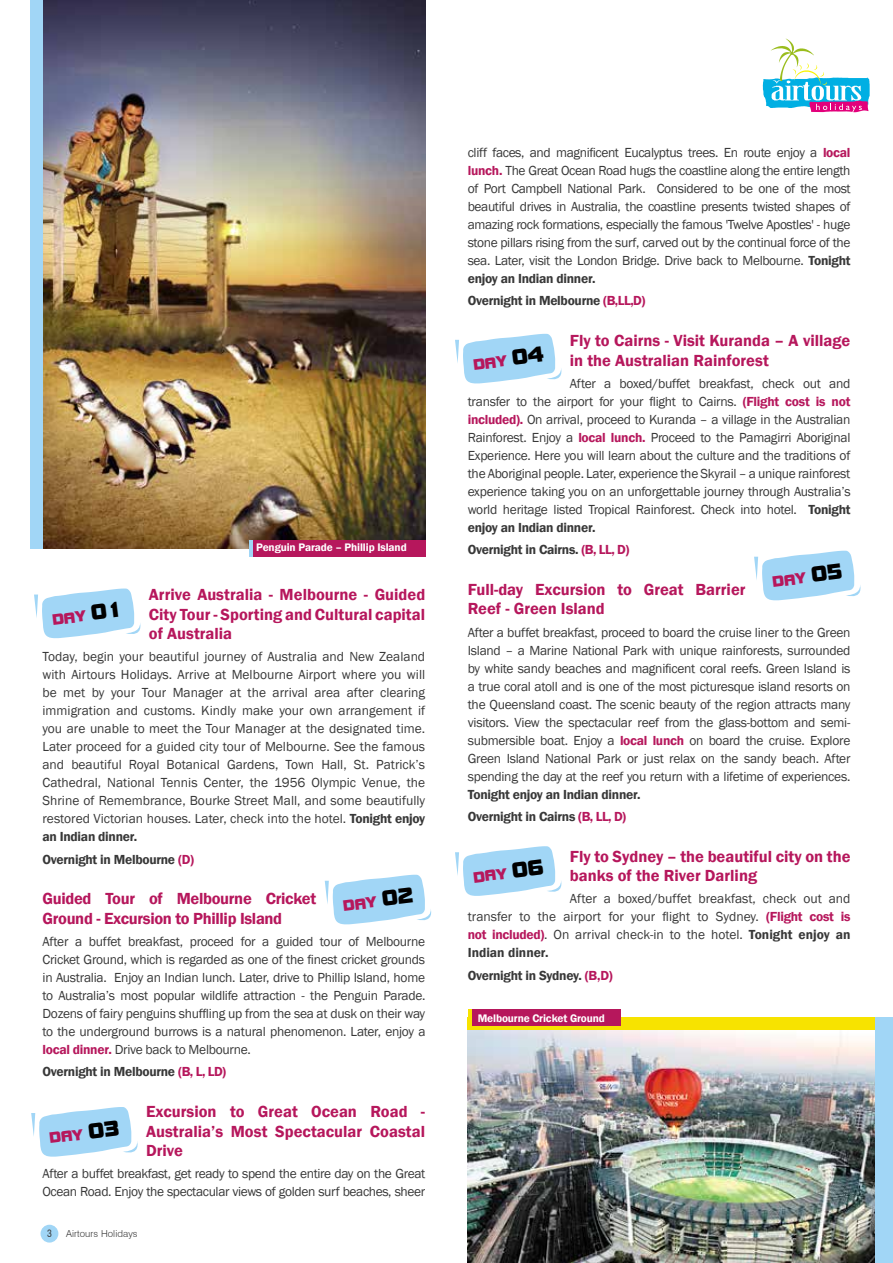
<style>
.page{position:relative;width:893px;height:1263px;background:#fff}
.page>*{position:absolute;margin:0;border:0;box-sizing:border-box;transform-origin:0 0}
.t1{font:600 16.5px/19.5px "Franklin Gothic";color:#b6175c}
.t2{font:600 16.5px/19.5px "Franklin Gothic";letter-spacing:-.02em;color:#b6175c}
.t3{font:14.1px "Bolt Bold IT Cby BT";color:#b6175c}
.t4{font:13.5px/18px "Franklin Gothic";letter-spacing:-.02em;color:#383838;text-align:justify}
.t5{font:600 13.5px/22.2px "Franklin Gothic";letter-spacing:-.02em;color:#383838}
.t6{font:600 11.25px "Franklin Gothic";letter-spacing:-.01em;color:#fff}
.t7{font:condensed 9.75px "Swiss 721 BT";color:#383838}
.t8{font:300 9.6px "Swiss 721 BT";letter-spacing:.01em;color:#383838}
.s1{font-weight:600}
.s2{color:#b6175c}
.s3{font-weight:600;color:#b6175c}
.s4{font-size:20.1px;color:#000}
</style>
<div class="page">
<div style="left:41px;top:1225px;width:17px;height:17px;background:#a1d6f6;border-radius:50%"></div>
<img style="left:43px;top:0;width:383px;height:549px">
<div style="left:253px;top:540px;width:173px;height:17px;background:#b6175c"></div>
<hr style="left:249px;top:540px;width:4px;height:17px;background:#a1d6f6">
<svg style="left:34px;top:588px;width:107px;height:50px"></svg>
<svg style="left:325px;top:875px;width:107px;height:49px"></svg>
<svg style="left:31px;top:1107px;width:107px;height:50px"></svg>
<div style="left:468px;top:1017px;width:425px;height:246px;background:#f7e300"></div>
<img style="left:468px;top:1030px;width:408px;height:233px">
<div style="left:472px;top:1009px;width:149px;height:17px;background:#b6175c"></div>
<hr style="left:468px;top:1009px;width:4px;height:17px;background:#f7e300">
<div style="left:30px;top:0;width:13px;height:549px;background:#a1d6f6"></div>
<div style="left:876px;top:1017px;width:17px;height:246px;background:#a1d6f6"></div>
<svg style="left:455px;top:334px;width:107px;height:50px"></svg>
<svg style="left:455px;top:846px;width:107px;height:50px"></svg>
<svg style="left:754px;top:551px;width:107px;height:49px"></svg>
<svg style="left:763px;top:39px;width:107px;height:73px"></svg>
<p class="t6" style="left:256px;top:541px;width:152px">Penguin Parade – Phillip Island</p>
<p class="t1" style="left:149px;top:585px;width:278px;text-align:justify">Arrive Australia - Melbourne - Guided City Tour - Sporting and Cultural capital of Australia</p>
<p class="t4" style="left:43px;top:648px;width:384px">Today, begin your beautiful journey of Australia and New Zealand with Airtours Holidays. Arrive at Melbourne Airport where you will be met by your Tour Manager at the arrival area after clearing immigration and customs. Kindly make your own arrangement if you are unable to meet the Tour Manager at the designated time.<br>Later proceed for a guided city tour of Melbourne. See the famous and beautiful Royal Botanical Gardens, Town Hall, St. Patrick’s Cathedral, National Tennis Center, the 1956 Olympic Venue, the Shrine of Remembrance, Bourke Street Mall, and some beautifully restored Victorian houses. Later, check into the hotel. <span class="s1">Tonight enjoy an Indian dinner.</span></p>
<p class="t5" style="left:43px;top:848px;width:153px">Overnight in Melbourne <span class="s2">(D)</span></p>
<p class="t2" style="left:43px;top:889px;width:275px">Guided Tour of Melbourne Cricket<br>Ground - Excursion to Phillip Island</p>
<p class="t4" style="left:43px;top:932px;width:385px">After a buffet breakfast, proceed for a guided tour of Melbourne Cricket Ground, which is regarded as one of the finest cricket grounds in Australia. Enjoy an Indian lunch. Later, drive to Phillip Island, home to Australia’s most popular wildlife attraction - the Penguin Parade.<br>Dozens of fairy penguins shuffling up from the sea at dusk on their way to the underground burrows is a natural phenomenon. Later, enjoy a <span class="s3">local dinner.</span> Drive back to Melbourne.</p>
<p class="t5" style="left:43px;top:1060px;width:185px">Overnight in Melbourne <span class="s2">(B, L, LD)</span></p>
<p class="t1" style="left:146px;top:1102px;width:281px;text-align:justify">Excursion to Great Ocean Road - Australia’s Most Spectacular Coastal Drive</p>
<p class="t4" style="left:43px;top:1165px;width:384px">After a buffet breakfast, get ready to spend the entire day on the Great<br>Ocean Road. Enjoy the spectacular views of golden surf beaches, sheer</p>
<p class="t3" style="left:51px;top:612px;width:72px;rotate:-7deg">DAY <span class="s4">01</span></p>
<p class="t3" style="left:342px;top:898px;width:72px;rotate:-7deg">DAY <span class="s4">02</span></p>
<p class="t3" style="left:49px;top:1130px;width:72px;rotate:-7deg">DAY <span class="s4">03</span></p>
<p class="t7" style="left:47px;top:1228px;width:6px">3</p>
<p class="t8" style="left:66px;top:1227px;width:73px">Airtours Holidays</p>
<p class="t4" style="left:468px;top:143px;width:384px">cliff faces, and magnificent Eucalyptus trees. En route enjoy a <span class="s3">local lunch.</span> The Great Ocean Road hugs the coastline along the entire length of Port Campbell National Park. Considered to be one of the most beautiful drives in Australia, the coastline presents twisted shapes of amazing rock formations, especially the famous 'Twelve Apostles' - huge stone pillars rising from the surf, carved out by the continual force of the sea. Later, visit the London Bridge. Drive back to Melbourne. <span class="s1">Tonight enjoy an Indian dinner.</span></p>
<p class="t5" style="left:468px;top:289px;width:179px">Overnight in Melbourne <span class="s2">(B,LL,D)</span></p>
<p class="t1" style="left:570px;top:330px;width:282px">Fly to Cairns - Visit Kuranda – A village in the Australian Rainforest</p>
<p class="t4" style="left:468px;top:374px;width:384px;text-indent:102px">After a boxed/buffet breakfast, check out and transfer to the airport for your flight to Cairns. <span class="s3">(Flight cost is not included).</span> On arrival, proceed to Kuranda – a village in the Australian Rainforest. Enjoy a <span class="s3">local lunch.</span> Proceed to the Pamagirri Aboriginal Experience. Here you will learn about the culture and the traditions of the Aboriginal people. Later, experience the Skyrail – a unique rainforest experience taking you on an unforgettable journey through Australia’s world heritage listed Tropical Rainforest. Check into hotel. <span class="s1">Tonight enjoy an Indian dinner.</span></p>
<p class="t5" style="left:468px;top:538px;width:163px">Overnight in Cairns. <span class="s2">(B, LL, D)</span></p>
<p class="t1" style="left:468px;top:579px;width:279px">Full-day Excursion to Great Barrier<br>Reef - Green Island</p>
<p class="t4" style="left:468px;top:623px;width:384px">After a buffet breakfast, proceed to board the cruise liner to the Green Island – a Marine National Park with unique rainforests, surrounded by white sandy beaches and magnificent coral reefs. Green Island is a true coral atoll and is one of the most picturesque island resorts on the Queensland coast. The scenic beauty of the region attracts many visitors. View the spectacular reef from the glass-bottom and semi&shy;submersible boat. Enjoy a <span class="s3">local lunch</span> on board the cruise. Explore Green Island National Park or just relax on the sandy beach. After spending the day at the reef you return with a lifetime of experiences.</p>
<p class="t5" style="left:468px;top:783px;width:174px">Tonight enjoy an Indian dinner.<br>Overnight in Cairns <span class="s2">(B, LL, D)</span></p>
<p class="t1" style="left:570px;top:846px;width:282px">Fly to Sydney – the beautiful city on the banks of the River Darling</p>
<p class="t4" style="left:468px;top:890px;width:384px;text-indent:102px">After a boxed/buffet breakfast, check out and transfer to the airport for your flight to Sydney. <span class="s3">(Flight cost is not included)</span>. On arrival check-in to the hotel. <span class="s1">Tonight enjoy an Indian dinner.</span></p>
<p class="t5" style="left:468px;top:964px;width:147px">Overnight in Sydney. <span class="s2">(B,D)</span></p>
<p class="t3" style="left:472px;top:357px;width:72px;rotate:-7deg">DAY <span class="s4">04</span></p>
<p class="t3" style="left:771px;top:574px;width:72px;rotate:-7deg">DAY <span class="s4">05</span></p>
<p class="t3" style="left:472px;top:870px;width:72px;rotate:-7deg">DAY <span class="s4">06</span></p>
<p class="t6" style="left:478px;top:1011px;width:129px">Melbourne Cricket Ground</p>
</div>
